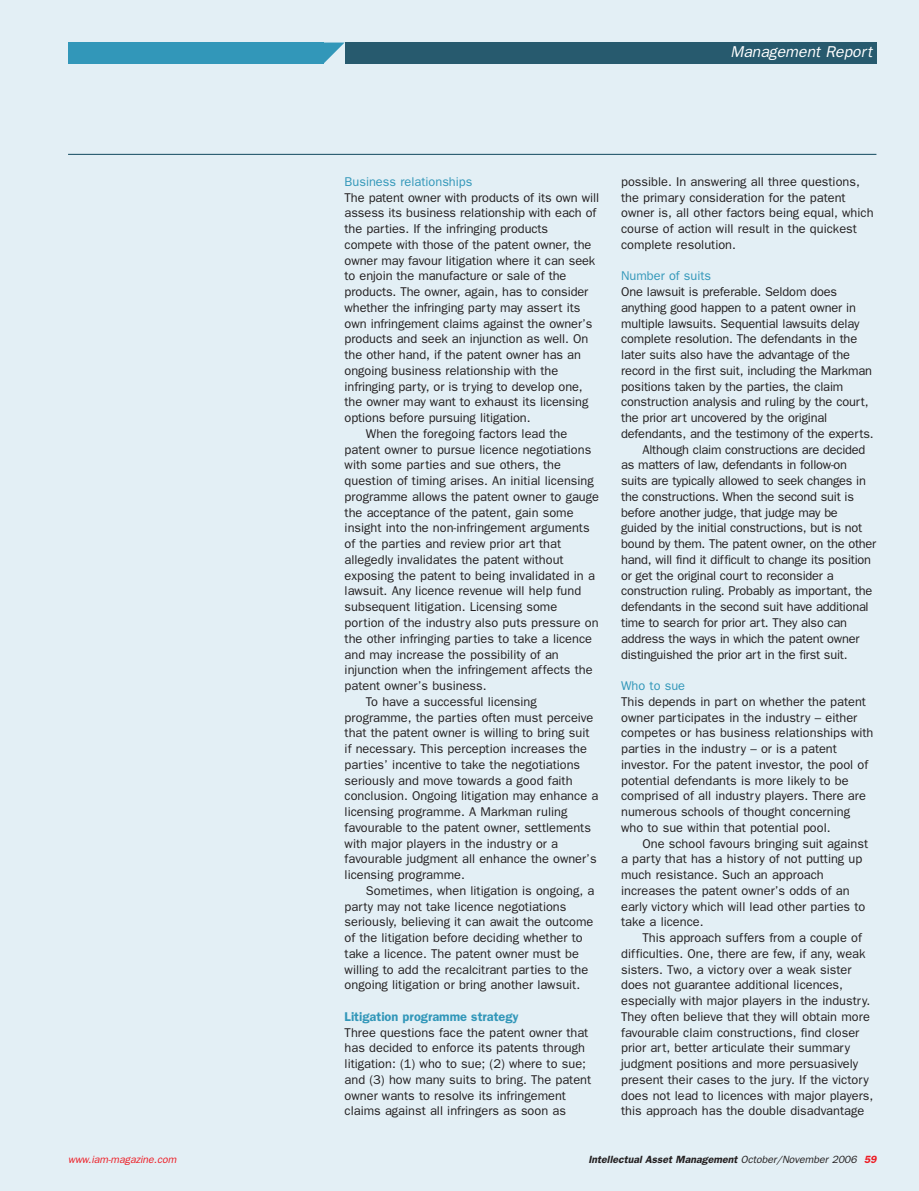
<style>
.page{position:relative;width:919px;height:1191px;background:#fff}
.page>*{position:absolute;margin:0;border:0;box-sizing:border-box;transform-origin:0 0}
.t1{font:italic 15.75px "Franklin Gothic";color:#fff}
.t2{font:12.75px/15.8px "Franklin Gothic";color:#231f20}
.t3{font:12.75px "Franklin Gothic";letter-spacing:-.02em;color:#231f20}
.t4{font:12.75px "Franklin Gothic";color:#3297b9}
.t5{font:600 12.75px "Franklin Gothic";color:#3297b9}
.t6{font:italic 600 10.5px "Franklin Gothic";color:#231f20}
.t7{font:italic 10.5px "Franklin Gothic";color:#ed1c24}
.s1{font-weight:400}
.s2{color:#ed1c24}
</style>
<div class="page">
<div style="left:0;top:0;width:918px;height:1191px;background:#e3eff5"></div>
<div style="left:68px;top:43px;width:255px;height:21px;background:#3297b9"></div>
<div style="left:344px;top:43px;width:532px;height:21px;background:#275a6e"></div>
<hr style="left:68px;top:154px;width:808px;height:1px;background:#275a6e">
<svg style="left:323px;top:43px;width:21px;height:21px"></svg>
<p class="t7" style="left:68px;top:1155px;width:112px">www.iam-magazine.com</p>
<p class="t1" style="left:730px;top:46px;width:146px">Management Report</p>
<p class="t4" style="left:344px;top:177px;width:129px">Business relationships</p>
<p class="t2" style="left:344px;top:190px;width:256px">The patent owner with products of its own will</p>
<p class="t2" style="left:344px;top:206px;width:253px">assess its business relationship with each of</p>
<p class="t2" style="left:344px;top:222px;width:205px">the parties. If the infringing products</p>
<p class="t2" style="left:344px;top:238px;width:248px">compete with those of the patent owner, the</p>
<p class="t2" style="left:344px;top:253px;width:252px">owner may favour litigation where it can seek</p>
<p class="t2" style="left:344px;top:269px;width:223px">to enjoin the manufacture or sale of the</p>
<p class="t2" style="left:344px;top:285px;width:245px">products. The owner, again, has to consider</p>
<p class="t2" style="left:344px;top:301px;width:237px">whether the infringing party may assert its</p>
<p class="t2" style="left:344px;top:316px;width:249px">own infringement claims against the owner’s</p>
<p class="t2" style="left:344px;top:332px;width:245px">products and seek an injunction as well. On</p>
<p class="t2" style="left:344px;top:348px;width:238px">the other hand, if the patent owner has an</p>
<p class="t2" style="left:344px;top:364px;width:215px">ongoing business relationship with the</p>
<p class="t2" style="left:344px;top:379px;width:240px">infringing party, or is trying to develop one,</p>
<p class="t2" style="left:344px;top:395px;width:245px">the owner may want to exhaust its licensing</p>
<p class="t2" style="left:344px;top:411px;width:187px">options before pursuing litigation.</p>
<p class="t2" style="left:366px;top:427px;width:203px">When the foregoing factors lead the</p>
<p class="t2" style="left:344px;top:442px;width:248px">patent owner to pursue licence negotiations</p>
<p class="t2" style="left:344px;top:458px;width:218px">with some parties and sue others, the</p>
<p class="t2" style="left:344px;top:474px;width:251px">question of timing arises. An initial licensing</p>
<p class="t2" style="left:344px;top:490px;width:256px">programme allows the patent owner to gauge</p>
<p class="t2" style="left:344px;top:505px;width:230px">the acceptance of the patent, gain some</p>
<p class="t2" style="left:344px;top:521px;width:246px">insight into the non-infringement arguments</p>
<p class="t2" style="left:344px;top:537px;width:218px">of the parties and review prior art that</p>
<p class="t2" style="left:344px;top:553px;width:220px">allegedly invalidates the patent without</p>
<p class="t2" style="left:344px;top:568px;width:252px">exposing the patent to being invalidated in a</p>
<p class="t2" style="left:344px;top:584px;width:238px">lawsuit. Any licence revenue will help fund</p>
<p class="t2" style="left:344px;top:600px;width:214px">subsequent litigation. Licensing some</p>
<p class="t2" style="left:344px;top:616px;width:255px">portion of the industry also puts pressure on</p>
<p class="t2" style="left:344px;top:631px;width:249px">the other infringing parties to take a licence</p>
<p class="t2" style="left:344px;top:647px;width:216px">and may increase the possibility of an</p>
<p class="t2" style="left:344px;top:663px;width:249px">injunction when the infringement affects the</p>
<p class="t2" style="left:344px;top:679px;width:143px">patent owner’s business.</p>
<p class="t2" style="left:366px;top:694px;width:172px">To have a successful licensing</p>
<p class="t2" style="left:344px;top:710px;width:250px">programme, the parties often must perceive</p>
<p class="t2" style="left:344px;top:726px;width:246px">that the patent owner is willing to bring suit</p>
<p class="t2" style="left:344px;top:742px;width:244px">if necessary. This perception increases the</p>
<p class="t2" style="left:344px;top:757px;width:237px">parties’ incentive to take the negotiations</p>
<p class="t2" style="left:344px;top:773px;width:229px">seriously and move towards a good faith</p>
<p class="t2" style="left:344px;top:789px;width:255px">conclusion. Ongoing litigation may enhance a</p>
<p class="t2" style="left:344px;top:805px;width:224px">licensing programme. A Markman ruling</p>
<p class="t2" style="left:344px;top:820px;width:248px">favourable to the patent owner, settlements</p>
<p class="t2" style="left:344px;top:836px;width:215px">with major players in the industry or a</p>
<p class="t2" style="left:344px;top:852px;width:253px">favourable judgment all enhance the owner’s</p>
<p class="t2" style="left:344px;top:868px;width:122px">licensing programme.</p>
<p class="t2" style="left:366px;top:883px;width:230px">Sometimes, when litigation is ongoing, a</p>
<p class="t2" style="left:344px;top:899px;width:223px">party may not take licence negotiations</p>
<p class="t2" style="left:344px;top:915px;width:250px">seriously, believing it can await the outcome</p>
<p class="t2" style="left:344px;top:931px;width:239px">of the litigation before deciding whether to</p>
<p class="t2" style="left:344px;top:946px;width:236px">take a licence. The patent owner must be</p>
<p class="t2" style="left:344px;top:962px;width:245px">willing to add the recalcitrant parties to the</p>
<p class="t2" style="left:344px;top:978px;width:237px">ongoing litigation or bring another lawsuit.</p>
<p class="t5" style="left:344px;top:1012px;width:176px">Litigation programme strategy</p>
<p class="t2" style="left:344px;top:1025px;width:248px">Three questions face the patent owner that has decided to enforce its patents through litigation: (1) who to sue; (2) where to sue; and (3) how many suits to bring. The patent owner wants to resolve its infringement claims against all infringers as soon as</p>
<p class="t2" style="left:621px;top:175px;width:254px">possible. In answering all three questions, the primary consideration for the patent owner is, all other factors being equal, which course of action will result in the quickest complete resolution.</p>
<p class="t4" style="left:621px;top:272px;width:91px">Number of suits</p>
<p class="t2" style="left:621px;top:285px;width:217px">One lawsuit is preferable. Seldom does</p>
<p class="t2" style="left:621px;top:301px;width:236px">anything good happen to a patent owner in</p>
<p class="t2" style="left:621px;top:316px;width:240px">multiple lawsuits. Sequential lawsuits delay</p>
<p class="t2" style="left:621px;top:332px;width:237px">complete resolution. The defendants in the</p>
<p class="t2" style="left:621px;top:348px;width:230px">later suits also have the advantage of the</p>
<p class="t2" style="left:621px;top:364px;width:252px">record in the first suit, including the Markman</p>
<p class="t2" style="left:621px;top:379px;width:224px">positions taken by the parties, the claim</p>
<p class="t2" style="left:621px;top:395px;width:249px">construction analysis and ruling by the court,</p>
<p class="t2" style="left:621px;top:411px;width:208px">the prior art uncovered by the original</p>
<p class="t2" style="left:621px;top:427px;width:254px">defendants, and the testimony of the experts.</p>
<p class="t3" style="left:642px;top:445px;width:224px">Although claim constructions are decided</p>
<p class="t3" style="left:621px;top:461px;width:227px">as matters of law, defendants in follow-on</p>
<p class="t3" style="left:621px;top:476px;width:246px">suits are typically allowed to seek changes in</p>
<p class="t3" style="left:621px;top:492px;width:234px">the constructions. When the second suit is</p>
<p class="t3" style="left:621px;top:508px;width:218px">before another judge, that judge may be</p>
<p class="t3" style="left:621px;top:524px;width:242px">guided by the initial constructions, but is not</p>
<p class="t3" style="left:621px;top:539px;width:256px">bound by them. The patent owner, on the other</p>
<p class="t3" style="left:621px;top:555px;width:251px">hand, will find it difficult to change its position</p>
<p class="t3" style="left:621px;top:571px;width:214px">or get the original court to reconsider a</p>
<p class="t3" style="left:621px;top:587px;width:253px">construction ruling. Probably as important, the</p>
<p class="t3" style="left:621px;top:602px;width:249px">defendants in the second suit have additional</p>
<p class="t3" style="left:621px;top:618px;width:227px">time to search for prior art. They also can</p>
<p class="t3" style="left:621px;top:634px;width:240px">address the ways in which the patent owner</p>
<p class="t3" style="left:621px;top:650px;width:228px">distinguished the prior art in the first suit.</p>
<p class="t4" style="left:621px;top:681px;width:65px">Who to sue</p>
<p class="t2" style="left:621px;top:694px;width:254px">This depends in part on whether the patent owner participates in the industry – either competes or has business relationships with parties in the industry – or is a patent investor. For the patent investor, the pool of potential defendants is more likely to be comprised of all industry players. There are numerous schools of thought concerning who to sue within that potential pool.</p>
<p class="t2" style="left:621px;top:836px;width:248px;text-indent:21px">One school favours bringing suit against a party that has a history of not putting up much resistance. Such an approach increases the patent owner’s odds of an early victory which will lead other parties to take a licence.</p>
<p class="t2" style="left:621px;top:931px;width:253px;text-indent:21px">This approach suffers from a couple of difficulties. One, there are few, if any, weak sisters. Two, a victory over a weak sister does not guarantee additional licences, especially with major players in the industry.<br>They often believe that they will obtain more favourable claim constructions, find closer prior art, better articulate their summary judgment positions and more persuasively present their cases to the jury. If the victory does not lead to licences with major players, this approach has the double disadvantage</p>
<p class="t6" style="left:588px;top:1155px;width:291px">Intellectual Asset Management <span class="s1">October/November 2006</span> <span class="s2">59</span></p>
</div>
